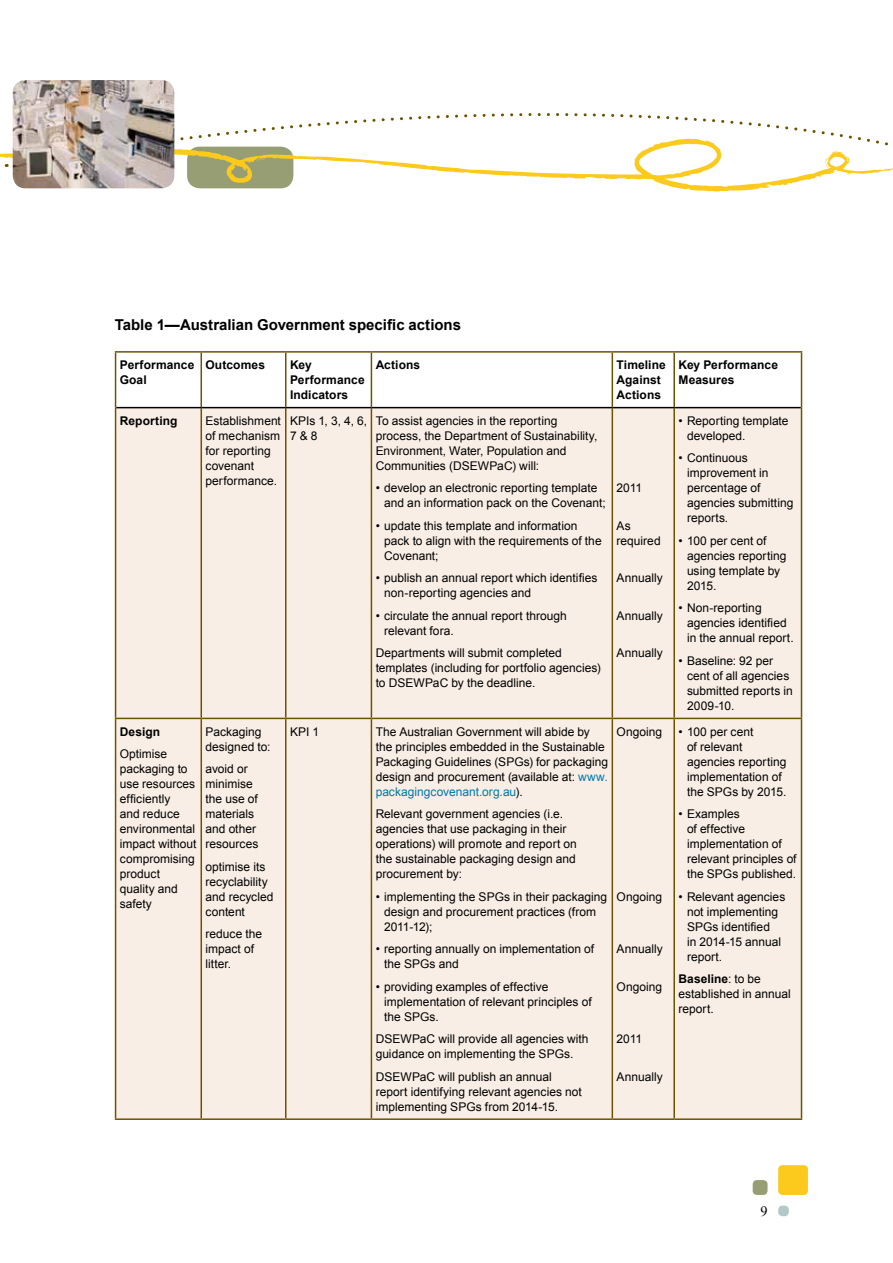
<style>
.page{position:relative;width:893px;height:1263px;background:#fff}
.page>*{position:absolute;margin:0;border:0;box-sizing:border-box;transform-origin:0 0}
.t1{font:700 15px "Arial";color:#000}
.t2{font:14.25px "Times New Roman";color:#000}
.t3{font:12px/15px "Arial";color:#000}
.t4{font:700 12px/15px "Arial";letter-spacing:.01em;color:#000}
.s1{color:#0078ad}
.s2{font-weight:700}
</style>
<div class="page">
<div style="left:753px;top:1180px;width:14px;height:15px;background:#989e73;border-radius:4px"></div>
<div style="left:778px;top:1165px;width:30px;height:30px;background:#fcca1d;border-radius:4px"></div>
<div style="left:778px;top:1205px;width:11px;height:11px;background:#b3c8c9;border-radius:4px"></div>
<svg style="left:0;top:92px;width:893px;height:100px"></svg>
<img style="left:13px;top:80px;width:161px;height:108px">
<div style="left:116px;top:408px;width:685px;height:710px;background:#f8eee5"></div>
<hr style="left:115px;top:351px;width:86px;height:2px;background:#6d5200">
<hr style="left:115px;top:353px;width:1px;height:55px;background:#6d5200">
<hr style="left:201px;top:351px;width:85px;height:2px;background:#6d5200">
<hr style="left:201px;top:353px;width:1px;height:54px;background:#6d5200">
<hr style="left:286px;top:351px;width:85px;height:2px;background:#6d5200">
<hr style="left:285px;top:353px;width:1px;height:54px;background:#6d5200">
<hr style="left:371px;top:351px;width:241px;height:2px;background:#6d5200">
<hr style="left:371px;top:353px;width:1px;height:54px;background:#6d5200">
<hr style="left:612px;top:351px;width:62px;height:2px;background:#6d5200">
<hr style="left:612px;top:353px;width:1px;height:54px;background:#6d5200">
<hr style="left:674px;top:351px;width:128px;height:2px;background:#6d5200">
<hr style="left:673px;top:353px;width:2px;height:54px;background:#6d5200">
<hr style="left:801px;top:353px;width:1px;height:55px;background:#6d5200">
<hr style="left:115px;top:408px;width:1px;height:310px;background:#6d5200">
<hr style="left:201px;top:408px;width:1px;height:310px;background:#6d5200">
<hr style="left:285px;top:408px;width:1px;height:310px;background:#6d5200">
<hr style="left:371px;top:408px;width:1px;height:310px;background:#6d5200">
<hr style="left:612px;top:408px;width:1px;height:310px;background:#6d5200">
<hr style="left:673px;top:408px;width:2px;height:310px;background:#6d5200">
<hr style="left:801px;top:408px;width:1px;height:310px;background:#6d5200">
<hr style="left:115px;top:718px;width:86px;height:1px;background:#6d5200">
<hr style="left:115px;top:719px;width:1px;height:399px;background:#6d5200">
<hr style="left:201px;top:718px;width:85px;height:1px;background:#6d5200">
<hr style="left:201px;top:719px;width:1px;height:399px;background:#6d5200">
<hr style="left:286px;top:718px;width:85px;height:1px;background:#6d5200">
<hr style="left:285px;top:719px;width:1px;height:399px;background:#6d5200">
<hr style="left:371px;top:718px;width:241px;height:1px;background:#6d5200">
<hr style="left:371px;top:719px;width:1px;height:399px;background:#6d5200">
<hr style="left:612px;top:718px;width:62px;height:1px;background:#6d5200">
<hr style="left:612px;top:719px;width:1px;height:399px;background:#6d5200">
<hr style="left:674px;top:718px;width:128px;height:1px;background:#6d5200">
<hr style="left:673px;top:719px;width:2px;height:399px;background:#6d5200">
<hr style="left:801px;top:719px;width:1px;height:399px;background:#6d5200">
<hr style="left:115px;top:1118px;width:86px;height:2px;background:#6d5200">
<hr style="left:201px;top:1118px;width:85px;height:2px;background:#6d5200">
<hr style="left:286px;top:1118px;width:85px;height:2px;background:#6d5200">
<hr style="left:371px;top:1118px;width:241px;height:2px;background:#6d5200">
<hr style="left:612px;top:1118px;width:62px;height:2px;background:#6d5200">
<hr style="left:674px;top:1118px;width:128px;height:2px;background:#6d5200">
<hr style="left:116px;top:407px;width:85px;height:1px;background:#000">
<hr style="left:201px;top:407px;width:85px;height:1px;background:#000">
<hr style="left:286px;top:407px;width:85px;height:1px;background:#000">
<hr style="left:371px;top:407px;width:241px;height:1px;background:#000">
<hr style="left:612px;top:407px;width:62px;height:1px;background:#000">
<hr style="left:674px;top:407px;width:127px;height:1px;background:#000">
<p class="t1" style="left:115px;top:315px;width:348px">Table 1—Australian Government specific actions</p>
<p class="t4" style="left:120px;top:358px;width:76px">Performance<br>Goal</p>
<p class="t4" style="left:206px;top:358px;width:61px">Outcomes</p>
<p class="t4" style="left:290px;top:358px;width:76px">Key<br>Performance<br>Indicators</p>
<p class="t4" style="left:376px;top:358px;width:46px">Actions</p>
<p class="t4" style="left:617px;top:358px;width:51px">Timeline<br>Against<br>Actions</p>
<p class="t4" style="left:678px;top:358px;width:101px">Key Performance<br>Measures</p>
<p class="t4" style="left:120px;top:414px;width:59px">Reporting</p>
<p class="t3" style="left:206px;top:413px;width:77px">Establishment of mechanism for reporting covenant performance.</p>
<p class="t3" style="left:290px;top:413px;width:79px">KPIs 1, 3, 4, 6,<br>7 &amp; 8</p>
<p class="t3" style="left:376px;top:413px;width:223px">To assist agencies in the reporting process, the Department of Sustainability, Environment, Water, Population and Communities (DSEWPaC) will:</p>
<p class="t3" style="left:384px;top:481px;width:223px;text-indent:-9px">• develop an electronic reporting template and an information pack on the Covenant;</p>
<p class="t3" style="left:384px;top:518px;width:219px;text-indent:-9px">• update this template and information pack to align with the requirements of the<br>Covenant;</p>
<p class="t3" style="left:384px;top:571px;width:215px;text-indent:-9px">• publish an annual report which identifies non-reporting agencies and</p>
<p class="t3" style="left:384px;top:608px;width:184px;text-indent:-9px">• circulate the annual report through relevant fora.</p>
<p class="t3" style="left:376px;top:646px;width:227px">Departments will submit completed templates (including for portfolio agencies) to DSEWPaC by the deadline.</p>
<p class="t3" style="left:687px;top:413px;width:103px;text-indent:-9px">• Reporting template developed.</p>
<p class="t3" style="left:687px;top:451px;width:108px;text-indent:-9px">• Continuous improvement in percentage of agencies submitting reports.</p>
<p class="t3" style="left:687px;top:533px;width:101px;text-indent:-9px">• 100 per cent of agencies reporting using template by<br>2015.</p>
<p class="t3" style="left:687px;top:601px;width:108px;text-indent:-9px">• Non-reporting agencies identified in the annual report.</p>
<p class="t3" style="left:687px;top:653px;width:107px;text-indent:-9px">• Baseline: 92 per cent of all agencies submitted reports in<br>2009-10.</p>
<p class="t3" style="left:617px;top:481px;width:27px">2011</p>
<p class="t3" style="left:617px;top:518px;width:46px">As required</p>
<p class="t3" style="left:617px;top:571px;width:48px">Annually</p>
<p class="t3" style="left:617px;top:608px;width:48px">Annually</p>
<p class="t3" style="left:617px;top:646px;width:48px">Annually</p>
<p class="t4" style="left:120px;top:724px;width:42px">Design</p>
<p class="t3" style="left:120px;top:746px;width:78px">Optimise packaging to use resources efficiently<br>and reduce environmental impact without compromising product quality and safety</p>
<p class="t3" style="left:206px;top:724px;width:66px">Packaging designed to:</p>
<p class="t3" style="left:206px;top:761px;width:55px">avoid or minimise the use of materials and other resources</p>
<p class="t3" style="left:206px;top:859px;width:69px">optimise its recyclability and recycled content</p>
<p class="t3" style="left:206px;top:926px;width:58px">reduce the impact of litter.</p>
<p class="t3" style="left:290px;top:724px;width:31px">KPI 1</p>
<p class="t3" style="left:376px;top:724px;width:234px">The Australian Government will abide by the principles embedded in the Sustainable Packaging Guidelines (SPGs) for packaging design and procurement (available at: <span class="s1">www. packagingcovenant.org.au</span>).</p>
<p class="t3" style="left:376px;top:806px;width:203px">Relevant government agencies (i.e. agencies that use packaging in their operations) will promote and report on the sustainable packaging design and procurement by:</p>
<p class="t3" style="left:384px;top:889px;width:224px;text-indent:-9px">• implementing the SPGs in their packaging design and procurement practices (from<br>2011-12);</p>
<p class="t3" style="left:384px;top:941px;width:212px;text-indent:-9px">• reporting annually on implementation of the SPGs and</p>
<p class="t3" style="left:384px;top:979px;width:209px;text-indent:-9px">• providing examples of effective implementation of relevant principles of the SPGs.</p>
<p class="t3" style="left:376px;top:1031px;width:214px">DSEWPaC will provide all agencies with guidance on implementing the SPGs.</p>
<p class="t3" style="left:376px;top:1069px;width:208px">DSEWPaC will publish an annual report identifying relevant agencies not implementing SPGs from 2014-15.</p>
<p class="t3" style="left:617px;top:724px;width:47px">Ongoing</p>
<p class="t3" style="left:617px;top:889px;width:47px">Ongoing</p>
<p class="t3" style="left:617px;top:941px;width:48px">Annually</p>
<p class="t3" style="left:617px;top:979px;width:47px">Ongoing</p>
<p class="t3" style="left:617px;top:1031px;width:27px">2011</p>
<p class="t3" style="left:617px;top:1069px;width:48px">Annually</p>
<p class="t3" style="left:687px;top:724px;width:101px;text-indent:-9px">• 100 per cent<br>of relevant agencies reporting implementation of the SPGs by 2015.</p>
<p class="t3" style="left:687px;top:806px;width:111px;text-indent:-9px">• Examples<br>of effective implementation of relevant principles of the SPGs published.</p>
<p class="t3" style="left:687px;top:889px;width:100px;text-indent:-9px">• Relevant agencies not implementing<br>SPGs identified<br>in 2014-15 annual report.</p>
<p class="t3" style="left:678px;top:971px;width:114px"><span class="s2">Baseline</span>: to be established in annual report.</p>
<p class="t2" style="left:760px;top:1203px;width:9px">9</p>
</div>
